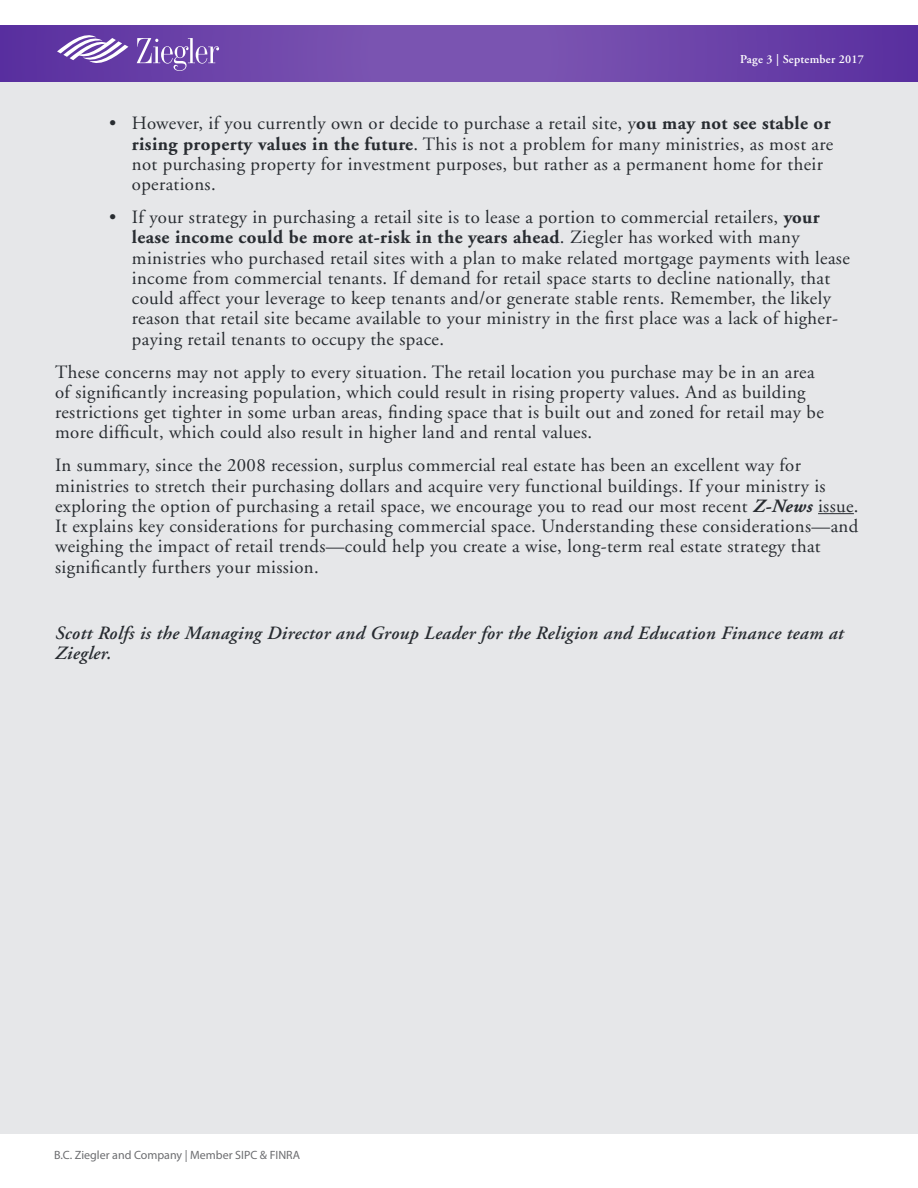
<style>
.page{position:relative;width:918px;height:1188px;background:#fff}
.page>*{position:absolute;margin:0;border:0;box-sizing:border-box;transform-origin:0 0}
.Normal_text{font:18.75px/20.2px "Adobe Garamond";letter-spacing:.02em;color:#282c31}
.Normal_text-2{font:italic 600 18.75px/20.2px "Adobe Garamond";letter-spacing:.02em;color:#282c31}
.t1{font:12px "Myriad Pro";color:#6c6d70}
.Normal_text-3{font:600 12px "Adobe Garamond";letter-spacing:.02em;color:#fff}
.s1{font-weight:700}
.s2{font-weight:700;font-style:italic}
</style>
<div class="page">
<svg style="left:0;top:25px;width:918px;height:58px;background:#6f48ab"></svg>
<div style="left:0;top:83px;width:918px;height:1051px;background:#e6e7e9"></div>
<svg style="left:137px;top:38px;width:82px;height:33px;background:#8665b8"></svg>
<svg style="left:57px;top:36px;width:71px;height:32px"></svg>
<hr style="left:818px;top:513px;width:36px;height:1px;background:#282c31">
<p class="Normal_text-3" style="left:740px;top:52px;width:125px">Page 3 | September 2017</p>
<p class="Normal_text" style="left:132px;top:114px;width:703px;text-indent:-23px">• However, if you currently own or decide to purchase a retail site, y<span class="s1">ou may not see stable or rising property values in the future</span>. This is not a problem for many ministries, as most are not purchasing property for investment purposes, but rather as a permanent home for their operations.</p>
<p class="Normal_text" style="left:132px;top:207px;width:719px;text-indent:-23px">• If your strategy in purchasing a retail site is to lease a portion to commercial retailers, <span class="s1">your lease income could be more at-risk in the years ahead</span>. Ziegler has worked with many ministries who purchased retail sites with a plan to make related mortgage payments with lease income from commercial tenants. If demand for retail space starts to decline nationally, that could affect your leverage to keep tenants and/or generate stable rents. Remember, the likely reason that retail site became available to your ministry in the first place was a lack of higher&shy;paying retail tenants to occupy the space.</p>
<p class="Normal_text" style="left:55px;top:362px;width:770px">These concerns may not apply to every situation. The retail location you purchase may be in an area of significantly increasing population, which could result in rising property values. And as building restrictions get tighter in some urban areas, finding space that is built out and zoned for retail may be more difficult, which could also result in higher land and rental values.</p>
<p class="Normal_text" style="left:55px;top:456px;width:805px">In summary, since the 2008 recession, surplus commercial real estate has been an excellent way for ministries to stretch their purchasing dollars and acquire very functional buildings. If your ministry is exploring the option of purchasing a retail space, we encourage you to read our most recent <span class="s2">Z-News</span> issue.<br>It explains key considerations for purchasing commercial space. Understanding these considerations—and weighing the impact of retail trends—could help you create a wise, long-term real estate strategy that significantly furthers your mission.</p>
<p class="Normal_text-2" style="left:55px;top:623px;width:790px">Scott Rolfs is the Managing Director and Group Leader for the Religion and Education Finance team at<br>Ziegler.</p>
<p class="t1" style="left:54px;top:1147px;width:248px">B.C. Ziegler and Company | Member SIPC &amp; FINRA</p>
</div>
